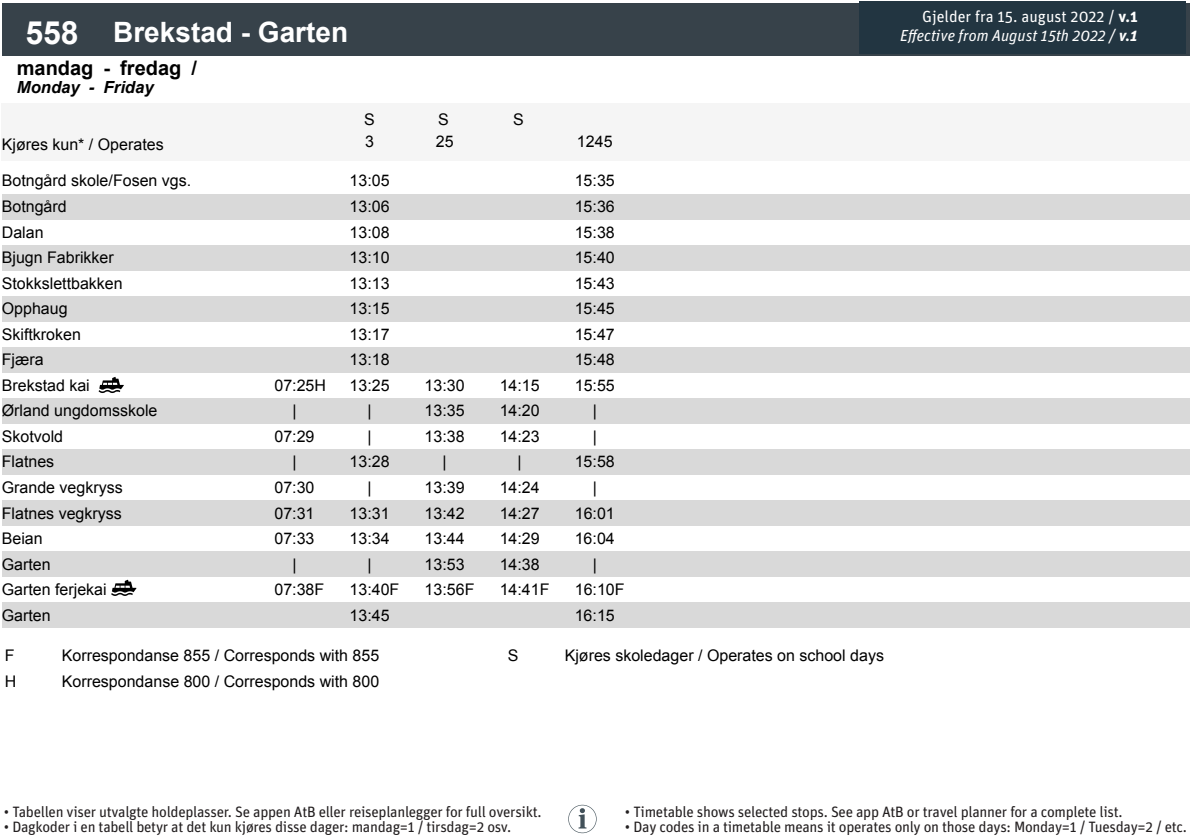
<style>
.page{position:relative;width:1191px;height:840px;background:#fff}
.page>*{position:absolute;margin:0;border:0;box-sizing:border-box;transform-origin:0 0}
.t1{font:700 28px "Arial";color:#fff}
.t2{font:700 20px "Arial";color:#000}
.t3{font:italic 700 16.6px "Arial";color:#000}
.t4{font:16px/22.6px "Arial";color:#000}
.t5{font:italic 16px/19.2px "Unit Pro";color:#fff;text-align:right}
.t6{font:15px "Unit Pro";letter-spacing:-.02em;color:#231f20}
.s1{font-size:32px}
.s2{font-style:normal}
.s3{font-weight:700;font-style:normal}
.s4{font-weight:700}
</style>
<div class="page">
<div style="left:2px;top:104px;width:255px;height:57px;background:#f5f5f5"></div>
<div style="left:257px;top:104px;width:75px;height:57px;background:#f5f5f5"></div>
<div style="left:332px;top:104px;width:75px;height:57px;background:#f5f5f5"></div>
<div style="left:407px;top:104px;width:75px;height:57px;background:#f5f5f5"></div>
<div style="left:482px;top:104px;width:75px;height:57px;background:#f5f5f5"></div>
<div style="left:557px;top:104px;width:75px;height:57px;background:#f5f5f5"></div>
<div style="left:632px;top:104px;width:75px;height:57px;background:#f5f5f5"></div>
<div style="left:707px;top:104px;width:75px;height:57px;background:#f5f5f5"></div>
<div style="left:782px;top:104px;width:75px;height:57px;background:#f5f5f5"></div>
<div style="left:857px;top:104px;width:75px;height:57px;background:#f5f5f5"></div>
<div style="left:933px;top:104px;width:256px;height:57px;background:#f5f5f5"></div>
<div style="left:2px;top:3px;width:100px;height:53px;background:#37424a"></div>
<div style="left:102px;top:3px;width:1088px;height:53px;background:#37424a"></div>
<div style="left:2px;top:194px;width:1187px;height:25px;background:#d9d9d9"></div>
<div style="left:2px;top:245px;width:1187px;height:25px;background:#d9d9d9"></div>
<div style="left:2px;top:296px;width:1187px;height:25px;background:#d9d9d9"></div>
<div style="left:2px;top:347px;width:1187px;height:25px;background:#d9d9d9"></div>
<div style="left:2px;top:398px;width:1187px;height:25px;background:#d9d9d9"></div>
<div style="left:2px;top:449px;width:1187px;height:25px;background:#d9d9d9"></div>
<div style="left:2px;top:500px;width:1187px;height:25px;background:#d9d9d9"></div>
<div style="left:2px;top:551px;width:1187px;height:25px;background:#d9d9d9"></div>
<div style="left:2px;top:602px;width:1187px;height:25px;background:#d9d9d9"></div>
<svg style="left:99px;top:376px;width:25px;height:17px"></svg>
<svg style="left:111px;top:579px;width:25px;height:16px"></svg>
<div style="left:859px;top:2px;width:326px;height:52px;background:#223541"></div>
<svg style="left:568px;top:804px;width:28px;height:28px"></svg>
<p class="t1" style="left:25px;top:13px;width:324px"><span class="s1">558</span> Brekstad - Garten</p>
<p class="t2" style="left:17px;top:54px;width:182px">mandag - fredag /</p>
<p class="t3" style="left:17px;top:76px;width:138px">Monday - Friday</p>
<p class="t4" style="left:2px;top:133px;width:163px">Kjøres kun* / Operates</p>
<p class="t4" style="left:364px;top:108px;width:12px">S<br>3</p>
<p class="t4" style="left:436px;top:108px;width:19px">S<br>25</p>
<p class="t4" style="left:513px;top:108px;width:12px">S</p>
<p class="t4" style="left:577px;top:130px;width:37px">1245</p>
<p class="t4" style="left:2px;top:169px;width:191px">Botngård skole/Fosen vgs.</p>
<p class="t4" style="left:349px;top:169px;width:42px">13:05</p>
<p class="t4" style="left:575px;top:169px;width:42px">15:35</p>
<p class="t4" style="left:2px;top:195px;width:66px">Botngård</p>
<p class="t4" style="left:349px;top:195px;width:42px">13:06</p>
<p class="t4" style="left:575px;top:195px;width:42px">15:36</p>
<p class="t4" style="left:2px;top:220px;width:43px">Dalan</p>
<p class="t4" style="left:349px;top:220px;width:42px">13:08</p>
<p class="t4" style="left:575px;top:220px;width:42px">15:38</p>
<p class="t4" style="left:2px;top:246px;width:114px">Bjugn Fabrikker</p>
<p class="t4" style="left:349px;top:246px;width:42px">13:10</p>
<p class="t4" style="left:575px;top:246px;width:42px">15:40</p>
<p class="t4" style="left:2px;top:271px;width:122px">Stokkslettbakken</p>
<p class="t4" style="left:349px;top:271px;width:42px">13:13</p>
<p class="t4" style="left:575px;top:271px;width:42px">15:43</p>
<p class="t4" style="left:2px;top:297px;width:67px">Opphaug</p>
<p class="t4" style="left:349px;top:297px;width:42px">13:15</p>
<p class="t4" style="left:575px;top:297px;width:42px">15:45</p>
<p class="t4" style="left:2px;top:322px;width:81px">Skiftkroken</p>
<p class="t4" style="left:349px;top:322px;width:42px">13:17</p>
<p class="t4" style="left:575px;top:322px;width:42px">15:47</p>
<p class="t4" style="left:2px;top:348px;width:43px">Fjæra</p>
<p class="t4" style="left:349px;top:348px;width:42px">13:18</p>
<p class="t4" style="left:575px;top:348px;width:42px">15:48</p>
<p class="t4" style="left:2px;top:373px;width:90px">Brekstad kai</p>
<p class="t4" style="left:274px;top:373px;width:53px">07:25H</p>
<p class="t4" style="left:349px;top:373px;width:42px">13:25</p>
<p class="t4" style="left:424px;top:373px;width:42px">13:30</p>
<p class="t4" style="left:500px;top:373px;width:42px">14:15</p>
<p class="t4" style="left:575px;top:373px;width:42px">15:55</p>
<p class="t4" style="left:2px;top:399px;width:157px">Ørland ungdomsskole</p>
<p class="t4" style="left:292px;top:399px;width:6px">|</p>
<p class="t4" style="left:367px;top:399px;width:6px">|</p>
<p class="t4" style="left:424px;top:399px;width:42px">13:35</p>
<p class="t4" style="left:500px;top:399px;width:42px">14:20</p>
<p class="t4" style="left:592px;top:399px;width:6px">|</p>
<p class="t4" style="left:2px;top:424px;width:63px">Skotvold</p>
<p class="t4" style="left:274px;top:424px;width:42px">07:29</p>
<p class="t4" style="left:367px;top:424px;width:6px">|</p>
<p class="t4" style="left:424px;top:424px;width:42px">13:38</p>
<p class="t4" style="left:500px;top:424px;width:42px">14:23</p>
<p class="t4" style="left:592px;top:424px;width:6px">|</p>
<p class="t4" style="left:2px;top:450px;width:54px">Flatnes</p>
<p class="t4" style="left:292px;top:450px;width:6px">|</p>
<p class="t4" style="left:349px;top:450px;width:42px">13:28</p>
<p class="t4" style="left:442px;top:450px;width:6px">|</p>
<p class="t4" style="left:517px;top:450px;width:6px">|</p>
<p class="t4" style="left:575px;top:450px;width:42px">15:58</p>
<p class="t4" style="left:2px;top:475px;width:122px">Grande vegkryss</p>
<p class="t4" style="left:274px;top:475px;width:42px">07:30</p>
<p class="t4" style="left:367px;top:475px;width:6px">|</p>
<p class="t4" style="left:424px;top:475px;width:42px">13:39</p>
<p class="t4" style="left:500px;top:475px;width:42px">14:24</p>
<p class="t4" style="left:592px;top:475px;width:6px">|</p>
<p class="t4" style="left:2px;top:501px;width:122px">Flatnes vegkryss</p>
<p class="t4" style="left:274px;top:501px;width:42px">07:31</p>
<p class="t4" style="left:349px;top:501px;width:42px">13:31</p>
<p class="t4" style="left:424px;top:501px;width:42px">13:42</p>
<p class="t4" style="left:500px;top:501px;width:42px">14:27</p>
<p class="t4" style="left:575px;top:501px;width:42px">16:01</p>
<p class="t4" style="left:2px;top:526px;width:42px">Beian</p>
<p class="t4" style="left:274px;top:526px;width:42px">07:33</p>
<p class="t4" style="left:349px;top:526px;width:42px">13:34</p>
<p class="t4" style="left:424px;top:526px;width:42px">13:44</p>
<p class="t4" style="left:500px;top:526px;width:42px">14:29</p>
<p class="t4" style="left:575px;top:526px;width:42px">16:04</p>
<p class="t4" style="left:2px;top:552px;width:50px">Garten</p>
<p class="t4" style="left:292px;top:552px;width:6px">|</p>
<p class="t4" style="left:367px;top:552px;width:6px">|</p>
<p class="t4" style="left:424px;top:552px;width:42px">13:53</p>
<p class="t4" style="left:500px;top:552px;width:42px">14:38</p>
<p class="t4" style="left:592px;top:552px;width:6px">|</p>
<p class="t4" style="left:2px;top:577px;width:106px">Garten ferjekai</p>
<p class="t4" style="left:274px;top:577px;width:51px">07:38F</p>
<p class="t4" style="left:349px;top:577px;width:51px">13:40F</p>
<p class="t4" style="left:424px;top:577px;width:51px">13:56F</p>
<p class="t4" style="left:500px;top:577px;width:51px">14:41F</p>
<p class="t4" style="left:575px;top:577px;width:51px">16:10F</p>
<p class="t4" style="left:2px;top:603px;width:50px">Garten</p>
<p class="t4" style="left:349px;top:603px;width:42px">13:45</p>
<p class="t4" style="left:575px;top:603px;width:42px">16:15</p>
<p class="t4" style="left:5px;top:643px;width:11px">F</p>
<p class="t4" style="left:62px;top:643px;width:319px">Korrespondanse 855 / Corresponds with 855</p>
<p class="t4" style="left:5px;top:669px;width:13px">H</p>
<p class="t4" style="left:62px;top:669px;width:319px">Korrespondanse 800 / Corresponds with 800</p>
<p class="t4" style="left:508px;top:643px;width:12px">S</p>
<p class="t4" style="left:565px;top:643px;width:321px">Kjøres skoledager / Operates on school days</p>
<p class="t5" style="left:900px;top:6px;width:239px"><span class="s2">Gjelder fra 15. august 2022 /</span> <span class="s3">v.1<br></span>Effective from August 15th 2022 / <span class="s4">v.1</span></p>
<p class="t6" style="left:4px;top:800px;width:539px">• Tabellen viser utvalgte holdeplasser. Se appen AtB eller reiseplanlegger for full oversikt.</p>
<p class="t6" style="left:4px;top:815px;width:509px">• Dagkoder i en tabell betyr at det kun kjøres disse dager: mandag=1 / tirsdag=2 osv.</p>
<p class="t6" style="left:625px;top:800px;width:499px">• Timetable shows selected stops. See app AtB or travel planner for a complete list.</p>
<p class="t6" style="left:625px;top:815px;width:563px">• Day codes in a timetable means it operates only on those days: Monday=1 / Tuesday=2 / etc.</p>
</div>
